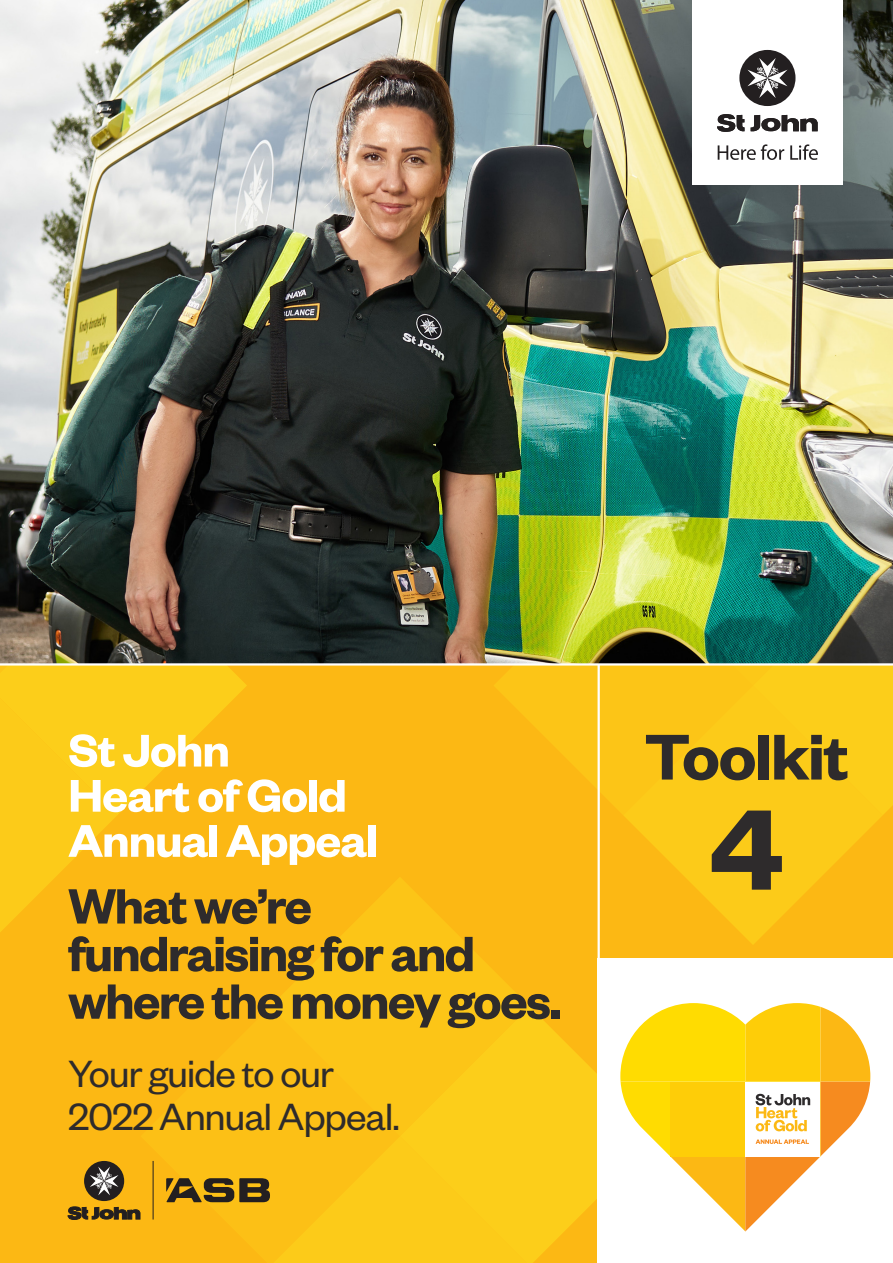
<style>
.page{position:relative;width:893px;height:1263px;background:#fcb814}
.page>*{position:absolute;margin:0;border:0;box-sizing:border-box;transform-origin:0 0}
.t1{font:600 125.55px "Founders Grotesk";color:#2e2b2c}
.t2{font:600 70.95px "Founders Grotesk";letter-spacing:-.02em;color:#2e2b2c}
.t3{font:600 54.45px/47.5px "Founders Grotesk";letter-spacing:-.03em;color:#2e2b2c}
.t4{font:600 50.25px/45.2px "Founders Grotesk";letter-spacing:-.02em;color:#fff}
.t5{font:41.7px/43.3px "Founders Grotesk";letter-spacing:-.02em;color:#2e2b2c}
</style>
<div class="page">
<svg style="left:883px;top:665px;width:10px;height:150px"></svg>
<div style="left:753px;top:665px;width:130px;height:20px;background:#fcce1a"></div>
<svg style="left:624px;top:685px;width:259px;height:259px;fill:#fccb19"></svg>
<svg style="left:493px;top:665px;width:260px;height:150px;fill:#fcc517"></svg>
<svg style="left:117px;top:665px;width:130px;height:150px;fill:#fcce1a"></svg>
<svg style="left:0;top:665px;width:117px;height:267px"></svg>
<svg style="left:530px;top:1006px;width:68px;height:257px;fill:#fcce1a"></svg>
<svg style="left:272px;top:878px;width:258px;height:258px;fill:#fcc517"></svg>
<svg style="left:140px;top:1006px;width:260px;height:214px"></svg>
<img style="left:0;top:0;width:893px;height:663px">
<hr style="left:0;top:663px;width:893px;height:2px;background:#fff">
<hr style="left:598px;top:664px;width:2px;height:295px;background:#fff">
<div style="left:598px;top:959px;width:295px;height:304px;background:#fff"></div>
<svg style="left:620px;top:1003px;width:250px;height:228px"></svg>
<div style="left:692px;top:0;width:151px;height:185px;background:#fff"></div>
<svg style="left:717px;top:114px;width:27px;height:18px"></svg>
<svg style="left:751px;top:115px;width:67px;height:16px"></svg>
<div style="left:739px;top:50px;width:56px;height:56px;background:#231f20;border-radius:50%"></div>
<svg style="left:718px;top:144px;width:66px;height:16px"></svg>
<svg style="left:790px;top:144px;width:28px;height:16px"></svg>
<svg style="left:747px;top:58px;width:40px;height:40px"></svg>
<svg style="left:68px;top:1207px;width:72px;height:12px"></svg>
<div style="left:84px;top:1161px;width:40px;height:40px;background:#231f20;border-radius:50%"></div>
<svg style="left:90px;top:1167px;width:28px;height:28px"></svg>
<hr style="left:153px;top:1161px;width:1px;height:58px;background:#231f20">
<svg style="left:166px;top:1136px;width:364px;height:127px"></svg>
<p class="t4" style="left:68px;top:725px;width:311px">St John<br>Heart of Gold<br>Annual Appeal</p>
<p class="t2" style="left:644px;top:712px;width:206px">Toolkit</p>
<p class="t1" style="left:709px;top:770px;width:76px">4</p>
<p class="t3" style="left:68px;top:880px;width:495px">What we’re fundraising for and where the money goes.</p>
<p class="t5" style="left:68px;top:1050px;width:333px">Your guide to our<br>2022 Annual Appeal.</p>
</div>
